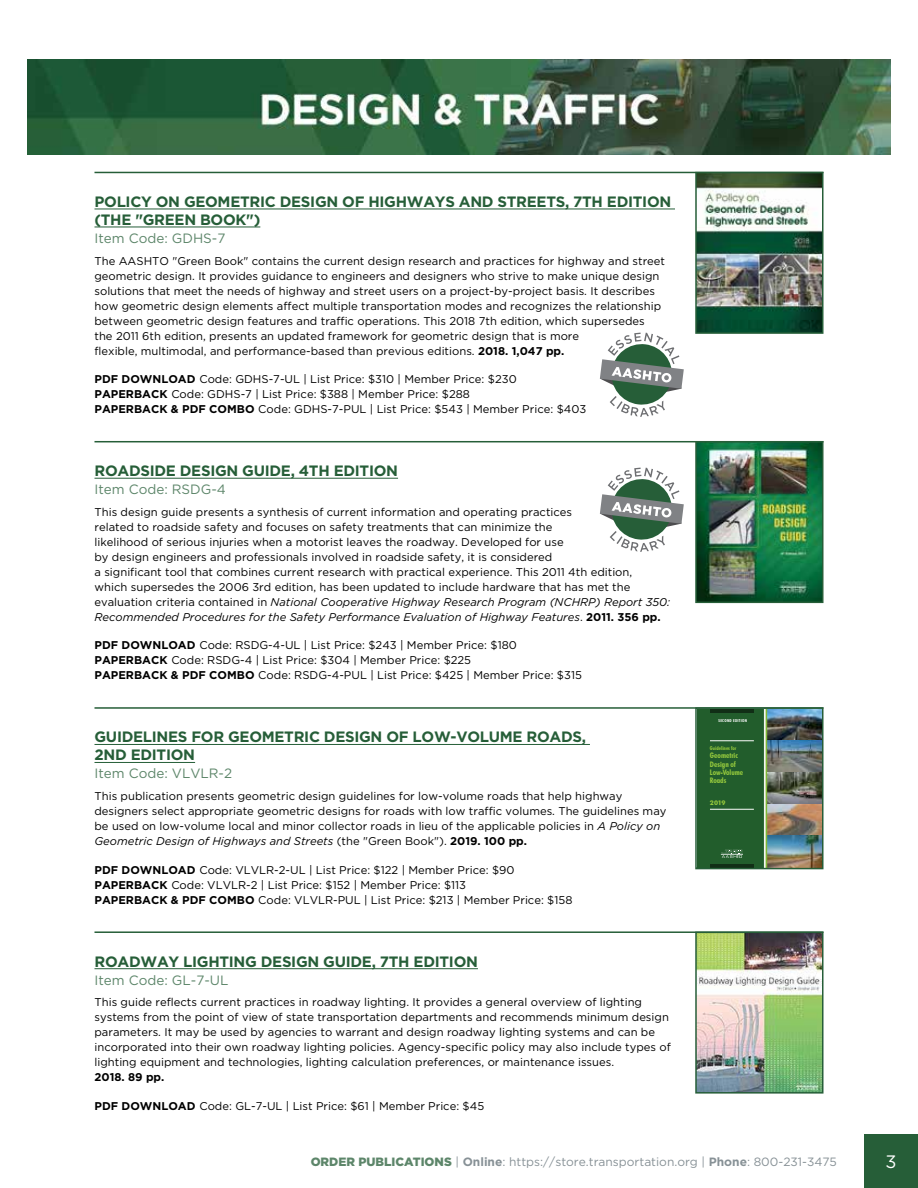
<style>
.page{position:relative;width:918px;height:1188px;background:#fff}
.page>*{position:absolute;margin:0;border:0;box-sizing:border-box;transform-origin:0 0}
.t1{font:18px "Gotham";color:#fff}
.t2{font:700 15px/18px "Gotham";letter-spacing:-.02em;color:#265e38}
.t3{font:13.5px "Gotham";color:#5d866a}
.t4{font:12px "Gotham";color:#879196}
.t5{font:11.25px/15px "Gotham";color:#000}
.t6{font:700 11.25px "Gotham";color:#000}
.t7{font:700 condensed 7.65px/8.4px "Futura BT";color:#95c93d}
.t8{font:700 6.45px "Futura BT";color:#95c93d}
.t9{font:700 condensed 5.25px "Futura BT";color:#95c93d}
.t10{font:700 condensed 4.05px "Futura BT";letter-spacing:.07em;color:#fff}
.s1{font-weight:700}
.s2{font-style:italic}
.s3{font-weight:900;color:#5d866a}
</style>
<div class="page">
<div style="left:864px;top:1134px;width:54px;height:54px;background:#265e38"></div>
<hr style="left:94px;top:172px;width:730px;height:1px;background:#265e38">
<hr style="left:94px;top:209px;width:581px;height:1px;background:#265e38">
<hr style="left:94px;top:227px;width:166px;height:1px;background:#265e38">
<hr style="left:94px;top:441px;width:730px;height:1px;background:#265e38">
<hr style="left:94px;top:478px;width:304px;height:1px;background:#265e38">
<hr style="left:94px;top:707px;width:730px;height:2px;background:#265e38">
<hr style="left:94px;top:744px;width:496px;height:1px;background:#265e38">
<hr style="left:94px;top:762px;width:101px;height:1px;background:#265e38">
<hr style="left:94px;top:931px;width:730px;height:2px;background:#265e38">
<hr style="left:94px;top:968px;width:384px;height:1px;background:#265e38">
<img style="left:694px;top:171px;width:130px;height:163px">
<img style="left:694px;top:441px;width:130px;height:163px">
<img style="left:694px;top:707px;width:130px;height:163px">
<img style="left:694px;top:931px;width:130px;height:163px">
<svg style="left:600px;top:468px;width:84px;height:84px"></svg>
<svg style="left:600px;top:333px;width:84px;height:84px"></svg>
<img style="left:27px;top:60px;width:864px;height:95px">
<h2 class="t2" style="left:94px;top:192px;width:578px">POLICY ON GEOMETRIC DESIGN OF HIGHWAYS AND STREETS, 7TH EDITION (THE "GREEN BOOK")</h2>
<p class="t3" style="left:94px;top:231px;width:132px">Item Code: GDHS-7</p>
<p class="t5" style="left:94px;top:253px;width:572px">The AASHTO "Green Book" contains the current design research and practices for highway and street geometric design. It provides guidance to engineers and designers who strive to make unique design solutions that meet the needs of highway and street users on a project-by-project basis. It describes how geometric design elements affect multiple transportation modes and recognizes the relationship between geometric design features and traffic operations. This 2018 7th edition, which supersedes the 2011 6th edition, presents an updated framework for geometric design that is more<br>flexible, multimodal, and performance-based than previous editions. <span class="s1">2018. 1,047 pp.</span></p>
<p class="t5" style="left:94px;top:372px;width:493px"><span class="s1">PDF DOWNLOAD</span> Code: GDHS-7-UL | List Price: $310 | Member Price: $230<br><span class="s1">PAPERBACK</span> Code: GDHS-7 | List Price: $388 | Member Price: $288<br><span class="s1">PAPERBACK &amp; PDF COMBO</span> Code: GDHS-7-PUL | List Price: $543 | Member Price: $403</p>
<h2 class="t2" style="left:94px;top:462px;width:305px">ROADSIDE DESIGN GUIDE, 4TH EDITION</h2>
<p class="t3" style="left:94px;top:482px;width:133px">Item Code: RSDG-4</p>
<p class="t5" style="left:94px;top:504px;width:577px">This design guide presents a synthesis of current information and operating practices<br>related to roadside safety and focuses on safety treatments that can minimize the<br>likelihood of serious injuries when a motorist leaves the roadway. Developed for use<br>by design engineers and professionals involved in roadside safety, it is considered<br>a significant tool that combines current research with practical experience. This 2011 4th edition,<br>which supersedes the 2006 3rd edition, has been updated to include hardware that has met the evaluation criteria contained in <span class="s2">National Cooperative Highway Research Program (NCHRP) Report 350:<br>Recommended Procedures for the Safety Performance Evaluation of Highway Features</span>. <span class="s1">2011. 356 pp.</span></p>
<p class="t5" style="left:94px;top:638px;width:489px"><span class="s1">PDF DOWNLOAD</span> Code: RSDG-4-UL | List Price: $243 | Member Price: $180<br><span class="s1">PAPERBACK</span> Code: RSDG-4 | List Price: $304 | Member Price: $225<br><span class="s1">PAPERBACK &amp; PDF COMBO</span> Code: RSDG-4-PUL | List Price: $425 | Member Price: $315</p>
<h2 class="t2" style="left:94px;top:728px;width:493px">GUIDELINES FOR GEOMETRIC DESIGN OF LOW-VOLUME ROADS,<br>2ND EDITION</h2>
<p class="t3" style="left:94px;top:766px;width:139px">Item Code: VLVLR-2</p>
<p class="t5" style="left:94px;top:789px;width:574px">This publication presents geometric design guidelines for low-volume roads that help highway designers select appropriate geometric designs for roads with low traffic volumes. The guidelines may be used on low-volume local and minor collector roads in lieu of the applicable policies in <span class="s2">A Policy on Geometric Design of Highways and Streets</span> (the "Green Book"). <span class="s1">2019. 100 pp.</span></p>
<p class="t5" style="left:94px;top:862px;width:479px"><span class="s1">PDF DOWNLOAD</span> Code: VLVLR-2-UL | List Price: $122 | Member Price: $90<br><span class="s1">PAPERBACK</span> Code: VLVLR-2 | List Price: $152 | Member Price: $113<br><span class="s1">PAPERBACK &amp; PDF COMBO</span> Code: VLVLR-PUL | List Price: $213 | Member Price: $158</p>
<h2 class="t2" style="left:94px;top:952px;width:385px">ROADWAY LIGHTING DESIGN GUIDE, 7TH EDITION</h2>
<p class="t3" style="left:94px;top:972px;width:136px">Item Code: GL-7-UL</p>
<p class="t5" style="left:94px;top:995px;width:578px">This guide reflects current practices in roadway lighting. It provides a general overview of lighting systems from the point of view of state transportation departments and recommends minimum design parameters. It may be used by agencies to warrant and design roadway lighting systems and can be incorporated into their own roadway lighting policies. Agency-specific policy may also include types of lighting equipment and technologies, lighting calculation preferences, or maintenance issues.</p>
<p class="t6" style="left:94px;top:1071px;width:71px">2018. 89 pp.</p>
<p class="t5" style="left:94px;top:1098px;width:391px"><span class="s1">PDF DOWNLOAD</span> Code: GL-7-UL | List Price: $61 | Member Price: $45</p>
<p class="t10" style="left:719px;top:718px;width:30px">SECOND EDITION</p>
<p class="t9" style="left:710px;top:745px;width:28px">Guidelines for</p>
<p class="t7" style="left:710px;top:751px;width:35px">Geometric<br>Design of<br>Low-Volume<br>Roads</p>
<p class="t8" style="left:710px;top:799px;width:17px">2019</p>
<p class="t4" style="left:311px;top:1155px;width:528px"><span class="s3">ORDER PUBLICATIONS</span> | <span class="s1">Online</span>: https://store.transportation.org | <span class="s1">Phone</span>: 800-231-3475</p>
<h1 class="t1" style="left:885px;top:1152px;width:13px">3</h1>
</div>
